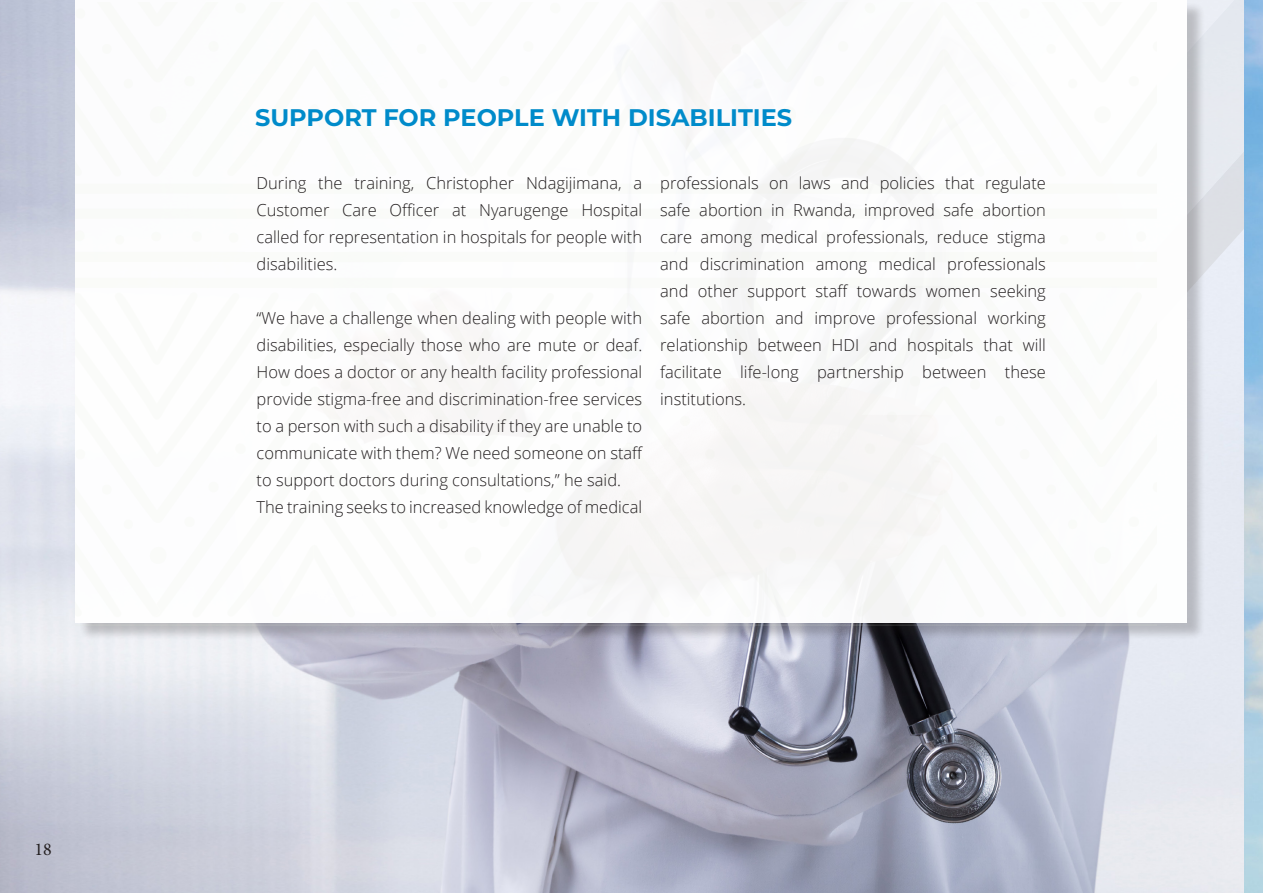
<style>
.page{position:relative;width:1263px;height:893px;background:#fff}
.page>*{position:absolute;margin:0;border:0;box-sizing:border-box;transform-origin:0 0}
.t1{font:700 24px "Montserrat";color:#008bca}
.t2{font:18px "Minion Pro";color:#231f20}
.body_text_white{font:300 16.5px/27px "Open Sans";color:#231f20;text-align:justify}
</style>
<div class="page">
<img style="left:0;top:0;width:1245px;height:893px">
<div style="left:1206px;top:286px;width:39px;height:129px;background:#e9edf6"></div>
<svg style="left:1187px;top:0;width:58px;height:286px;background:#e1e6ed"></svg>
<div style="left:78px;top:1px;width:1128px;height:640px;background:#231f20;opacity:.25"></div>
<div style="left:76px;top:0;width:1111px;height:622px;background:#fff"></div>
<svg style="left:743px;top:235px;width:12px;height:9px"></svg>
<svg style="left:726px;top:252px;width:36px;height:10px"></svg>
<svg style="left:680px;top:209px;width:104px;height:10px"></svg>
<svg style="left:619px;top:2px;width:307px;height:192px"></svg>
<svg style="left:76px;top:278px;width:1080px;height:347px"></svg>
<p class="t2" style="left:34px;top:837px;width:19px">18</p>
<p class="t1" style="left:255px;top:100px;width:539px">SUPPORT FOR PEOPLE WITH DISABILITIES</p>
<p class="body_text_white" style="left:256px;top:169px;width:387px">During the training, Christopher Ndagijimana, a Customer Care Officer at Nyarugenge Hospital called for representation in hospitals for people with disabilities.</p>
<p class="body_text_white" style="left:256px;top:304px;width:388px">“We have a challenge when dealing with people with disabilities, especially those who are mute or deaf.<br>How does a doctor or any health facility professional provide stigma-free and discrimination-free services to a person with such a disability if they are unable to communicate with them? We need someone on staff to support doctors during consultations,” he said.</p>
<p class="body_text_white" style="left:256px;top:493px;width:387px">The training seeks to increased knowledge of medical</p>
<p class="body_text_white" style="left:660px;top:169px;width:387px">professionals on laws and policies that regulate safe abortion in Rwanda, improved safe abortion care among medical professionals, reduce stigma and discrimination among medical professionals and other support staff towards women seeking safe abortion and improve professional working relationship between HDI and hospitals that will facilitate life-long partnership between these institutions.</p>
</div>
